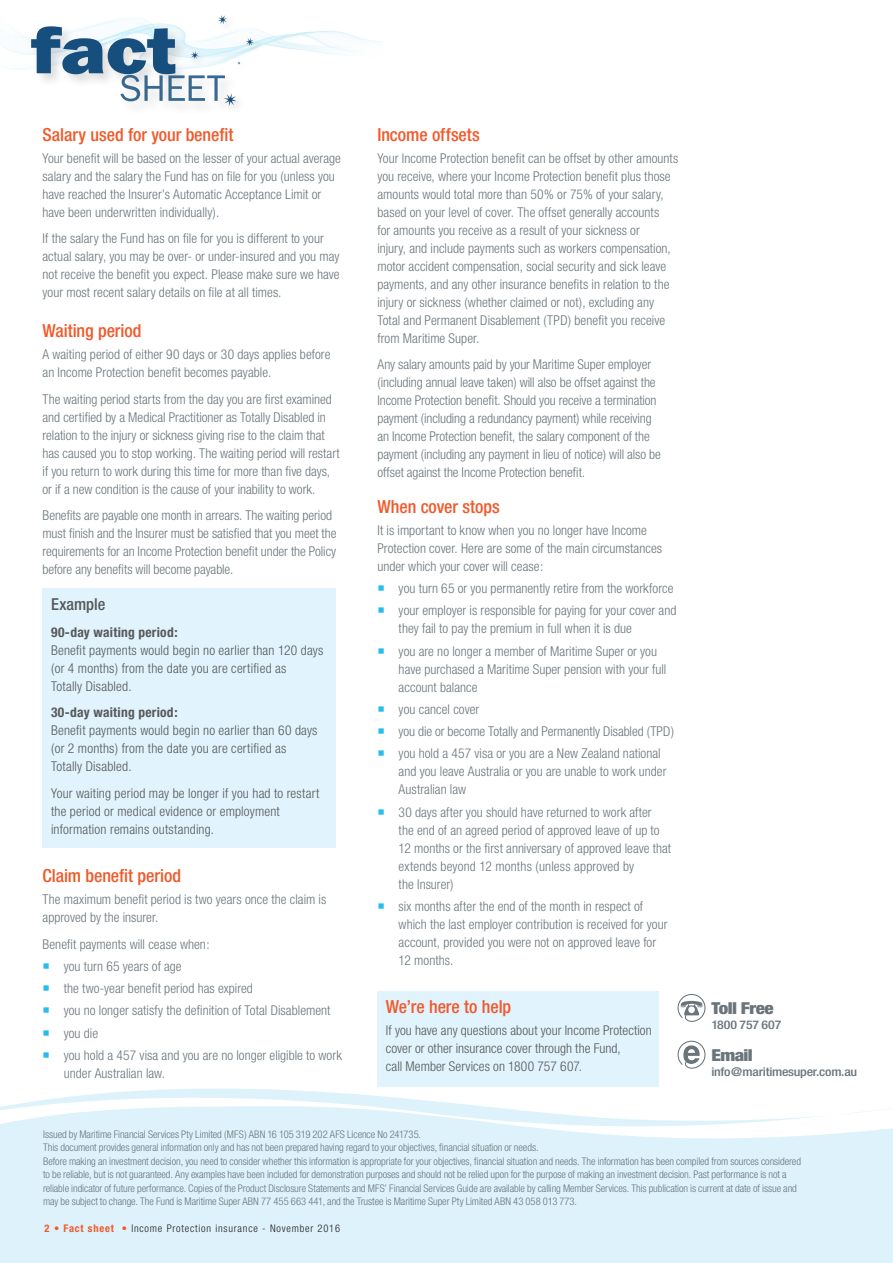
<style>
.page{position:relative;width:893px;height:1263px;background:#fff}
.page>*{position:absolute;margin:0;border:0;box-sizing:border-box;transform-origin:0 0}
.t1{font:500 condensed 18px "Helvetica Neue";letter-spacing:-.005em;color:#f1592a}
.t2{font:900 condensed 16.5px "Helvetica Neue";letter-spacing:-.03em;color:#6a757b;scale:1.15 1}
.t3{font:500 condensed 16.5px "Helvetica Neue";color:#57585a}
.t4{font:300 condensed 13.5px/18px "Helvetica Neue";letter-spacing:.005em;color:#6a757b}
.t5{font:300 condensed 13.5px/18px "Helvetica Neue";letter-spacing:.015em;color:#57585a}
.t6{font:700 condensed 13.5px "Helvetica Neue";letter-spacing:.02em;color:#57585a}
.t7{font:500 condensed 12px "Helvetica Neue";letter-spacing:-.015em;color:#6a757b;scale:1.15 1}
.t8{font:300 condensed 10.5px/13.5px "Helvetica Neue";letter-spacing:-.005em;color:#6a757b}
.t9{font:300 condensed 10.5px "Helvetica Neue";letter-spacing:.075em;color:#231f20}
.s1{font-weight:700;color:#f1592a}
.s2{color:#f1592a}
</style>
<div class="page">
<img style="left:0;top:31px;width:379px;height:39px">
<div style="left:29px;top:24px;width:209px;height:91px;background:#fff"></div>
<div style="left:187px;top:11px;width:77px;height:105px;background:#fff"></div>
<svg style="left:31px;top:15px;width:223px;height:91px"></svg>
<svg style="left:0;top:1088px;width:893px;height:175px;background:#e2f3fb"></svg>
<div style="left:43px;top:589px;width:293px;height:259px;background:#e1f3fc"></div>
<svg style="left:677px;top:1040px;width:29px;height:29px"></svg>
<svg style="left:677px;top:994px;width:29px;height:28px"></svg>
<div style="left:377px;top:990px;width:282px;height:96px;background:#e1f3fc"></div>
<h1 class="t1" style="left:43px;top:123px;width:192px">Salary used for your benefit</h1>
<p class="t4" style="left:43px;top:149px;width:300px">Your benefit will be based on the lesser of your actual average salary and the salary the Fund has on file for you (unless you have reached the Insurer’s Automatic Acceptance Limit or have been underwritten individually).</p>
<p class="t4" style="left:43px;top:229px;width:299px">If the salary the Fund has on file for you is different to your actual salary, you may be over- or under-insured and you may not receive the benefit you expect. Please make sure we have your most recent salary details on file at all times.</p>
<h1 class="t1" style="left:43px;top:320px;width:101px">Waiting period</h1>
<p class="t4" style="left:43px;top:345px;width:289px">A waiting period of either 90 days or 30 days applies before an Income Protection benefit becomes payable.</p>
<p class="t4" style="left:43px;top:390px;width:299px">The waiting period starts from the day you are first examined and certified by a Medical Practitioner as Totally Disabled in relation to the injury or sickness giving rise to the claim that has caused you to stop working. The waiting period will restart if you return to work during this time for more than five days, or if a new condition is the cause of your inability to work.</p>
<p class="t4" style="left:43px;top:506px;width:295px">Benefits are payable one month in arrears. The waiting period must finish and the Insurer must be satisfied that you meet the requirements for an Income Protection benefit under the Policy before any benefits will become payable.</p>
<p class="t3" style="left:51px;top:594px;width:56px">Example</p>
<p class="t6" style="left:51px;top:624px;width:128px">90-day waiting period:</p>
<p class="t5" style="left:51px;top:641px;width:274px">Benefit payments would begin no earlier than 120 days (or 4 months) from the date you are certified as<br>Totally Disabled.</p>
<p class="t6" style="left:51px;top:704px;width:128px">30-day waiting period:</p>
<p class="t5" style="left:51px;top:721px;width:268px">Benefit payments would begin no earlier than 60 days (or 2 months) from the date you are certified as<br>Totally Disabled.</p>
<p class="t5" style="left:51px;top:784px;width:270px">Your waiting period may be longer if you had to restart the period or medical evidence or employment information remains outstanding.</p>
<h1 class="t1" style="left:43px;top:865px;width:140px">Claim benefit period</h1>
<p class="t4" style="left:43px;top:890px;width:285px">The maximum benefit period is two years once the claim is approved by the insurer.</p>
<p class="t4" style="left:64px;top:932px;width:280px;line-height:22.2px;text-indent:-21px">Benefit payments will cease when:<br>you turn 65 years of age<br>the two-year benefit period has expired<br>you no longer satisfy the definition of Total Disablement you die<br>you hold a 457 visa and you are no longer eligible to work</p>
<p class="t4" style="left:64px;top:1064px;width:103px">under Australian law.</p>
<h1 class="t1" style="left:377px;top:123px;width:104px">Income offsets</h1>
<p class="t4" style="left:377px;top:149px;width:302px">Your Income Protection benefit can be offset by other amounts you receive, where your Income Protection benefit plus those amounts would total more than 50% or 75% of your salary, based on your level of cover. The offset generally accounts<br>for amounts you receive as a result of your sickness or<br>injury, and include payments such as workers compensation, motor accident compensation, social security and sick leave payments, and any other insurance benefits in relation to the injury or sickness (whether claimed or not), excluding any Total and Permanent Disablement (TPD) benefit you receive from Maritime Super.</p>
<p class="t4" style="left:377px;top:355px;width:285px">Any salary amounts paid by your Maritime Super employer (including annual leave taken) will also be offset against the Income Protection benefit. Should you receive a termination payment (including a redundancy payment) while receiving an Income Protection benefit, the salary component of the payment (including any payment in lieu of notice) will also be offset against the Income Protection benefit.</p>
<h1 class="t1" style="left:377px;top:496px;width:124px">When cover stops</h1>
<p class="t4" style="left:377px;top:521px;width:286px">It is important to know when you no longer have Income<br>Protection cover. Here are some of the main circumstances under which your cover will cease:</p>
<p class="t4" style="left:399px;top:577px;width:279px;line-height:22.2px">you turn 65 or you permanently retire from the workforce your employer is responsible for paying for your cover and</p>
<p class="t4" style="left:399px;top:617px;width:260px;line-height:22.2px">they fail to pay the premium in full when it is due<br>you are no longer a member of Maritime Super or you</p>
<p class="t4" style="left:399px;top:660px;width:269px">have purchased a Maritime Super pension with your full account balance</p>
<p class="t4" style="left:399px;top:698px;width:277px;line-height:22.2px">you cancel cover<br>you die or become Totally and Permanently Disabled (TPD) you hold a 457 visa or you are a New Zealand national</p>
<p class="t4" style="left:399px;top:762px;width:269px">and you leave Australia or you are unable to work under<br>Australian law</p>
<p class="t4" style="left:399px;top:803px;width:274px">30 days after you should have returned to work after<br>the end of an agreed period of approved leave of up to 12 months or the first anniversary of approved leave that extends beyond 12 months (unless approved by<br>the Insurer)</p>
<p class="t4" style="left:399px;top:897px;width:270px">six months after the end of the month in respect of which the last employer contribution is received for your account, provided you were not on approved leave for 12 months.</p>
<h1 class="t1" style="left:386px;top:996px;width:127px">We’re here to help</h1>
<p class="t5" style="left:386px;top:1021px;width:267px">If you have any questions about your Income Protection cover or other insurance cover through the Fund,<br>call Member Services on 1800 757 607.</p>
<p class="t2" style="left:711px;top:997px;width:56px">Toll Free</p>
<p class="t7" style="left:711px;top:1017px;width:62px">1800 757 607</p>
<p class="t2" style="left:711px;top:1045px;width:38px">Email</p>
<p class="t7" style="left:711px;top:1064px;width:128px">info@maritimesuper.com.au</p>
<p class="t8" style="left:43px;top:1127px;width:759px">Issued by Maritime Financial Services Pty Limited (MFS) ABN 16 105 319 202 AFS Licence No 241735.<br>This document provides general information only and has not been prepared having regard to your objectives, financial situation or needs.<br>Before making an investment decision, you need to consider whether this information is appropriate for your objectives, financial situation and needs. The information has been compiled from sources considered to be reliable, but is not guaranteed. Any examples have been included for demonstration purposes and should not be relied upon for the purpose of making an investment decision. Past performance is not a reliable indicator of future performance. Copies of the Product Disclosure Statements and MFS’ Financial Services Guide are available by calling Member Services. This publication is current at date of issue and may be subject to change. The Fund is Maritime Super ABN 77 455 663 441, and the Trustee is Maritime Super Pty Limited ABN 43 058 013 773.</p>
<p class="t9" style="left:45px;top:1222px;width:297px"><span class="s1">2 • Fact sheet</span> <span class="s2">•</span> Income Protection insurance - November 2016</p>
</div>
